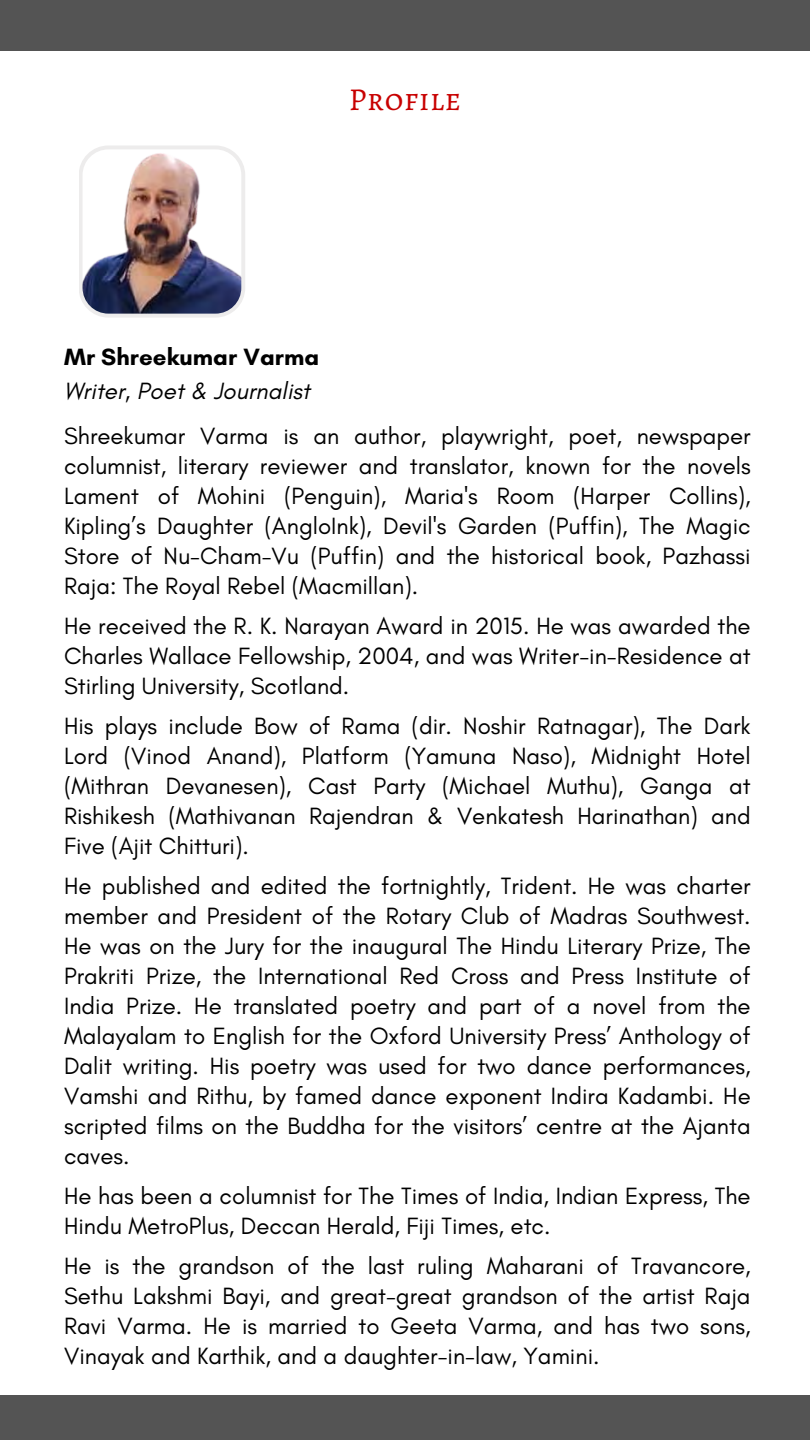
<style>
.page{position:relative;width:810px;height:1440px;background:#fff}
.page>*{position:absolute;margin:0;border:0;box-sizing:border-box;transform-origin:0 0}
.t1{font:32px "Alegreya SC";letter-spacing:.02em;color:#c80000}
.t2{font:24px/30px "Glacial Indifference";color:#000;text-align:justify}
.t3{font:italic 24px "Glacial Indifference";letter-spacing:.005em;color:#000}
.t4{font:700 24px "Glacial Indifference";letter-spacing:.005em;color:#000}
</style>
<div class="page">
<div style="left:0;top:1395px;width:810px;height:45px;background:#545454"></div>
<div style="left:0;top:0;width:810px;height:51px;background:#545454"></div>
<img style="left:79px;top:146px;width:166px;height:172px">
<p class="t1" style="left:349px;top:77px;width:114px">Profile</p>
<p class="t4" style="left:64px;top:343px;width:257px">Mr Shreekumar Varma</p>
<p class="t3" style="left:64px;top:376px;width:248px">Writer, Poet &amp; Journalist</p>
<p class="t2" style="left:64px;top:421px;width:688px">Shreekumar Varma is an author, playwright, poet, newspaper columnist, literary reviewer and translator, known for the novels Lament of Mohini (Penguin), Maria's Room (Harper Collins), Kipling’s Daughter (AngloInk), Devil's Garden (Puffin), The Magic Store of Nu-Cham-Vu (Puffin) and the historical book, Pazhassi Raja: The Royal Rebel (Macmillan).</p>
<p class="t2" style="left:64px;top:611px;width:688px">He received the R. K. Narayan Award in 2015. He was awarded the Charles Wallace Fellowship, 2004, and was Writer-in-Residence at Stirling University, Scotland.</p>
<p class="t2" style="left:64px;top:711px;width:688px">His plays include Bow of Rama (dir. Noshir Ratnagar), The Dark Lord (Vinod Anand), Platform (Yamuna Naso), Midnight Hotel (Mithran Devanesen), Cast Party (Michael Muthu), Ganga at Rishikesh (Mathivanan Rajendran &amp; Venkatesh Harinathan) and Five (Ajit Chitturi).</p>
<p class="t2" style="left:64px;top:871px;width:688px">He published and edited the fortnightly, Trident. He was charter member and President of the Rotary Club of Madras Southwest.<br>He was on the Jury for the inaugural The Hindu Literary Prize, The Prakriti Prize, the International Red Cross and Press Institute of India Prize. He translated poetry and part of a novel from the Malayalam to English for the Oxford University Press’ Anthology of Dalit writing. His poetry was used for two dance performances, Vamshi and Rithu, by famed dance exponent Indira Kadambi. He scripted films on the Buddha for the visitors’ centre at the Ajanta caves.</p>
<p class="t2" style="left:64px;top:1181px;width:688px">He has been a columnist for The Times of India, Indian Express, The<br>Hindu MetroPlus, Deccan Herald, Fiji Times, etc.</p>
<p class="t2" style="left:64px;top:1251px;width:688px">He is the grandson of the last ruling Maharani of Travancore, Sethu Lakshmi Bayi, and great-great grandson of the artist Raja Ravi Varma. He is married to Geeta Varma, and has two sons, Vinayak and Karthik, and a daughter-in-law, Yamini.</p>
</div>
